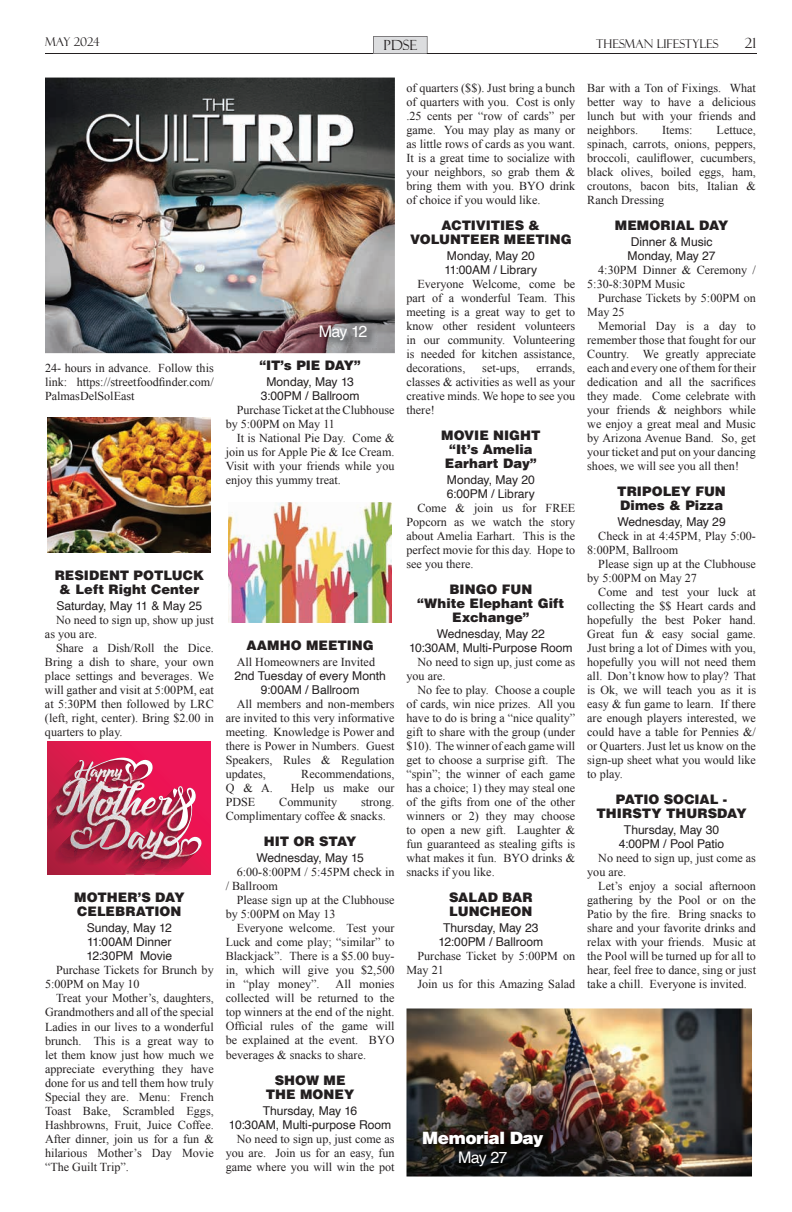
<style>
.page{position:relative;width:792px;height:1212px;background:#fff}
.page>*{position:absolute;margin:0;border:0;box-sizing:border-box;transform-origin:0 0}
.t1{font:900 17px "Helvetica";letter-spacing:-.025em;color:#fff}
.t2{font:16px "Helvetica";letter-spacing:-.05em;color:#fff}
.t3{font:14px "Felix Titling";color:#231f20}
.t4{font:900 13.1px/14px "Helvetica";letter-spacing:.005em;color:#231f20;text-align:center}
.t5{font:12.1px/14px "Times New Roman";color:#231f20;text-align:justify}
.t6{font:12.1px/14px "Helvetica";letter-spacing:-.005em;color:#231f20;text-align:center}
.t7{font:12px "Felix Titling";color:#231f20}
</style>
<div class="page">
<hr style="left:45px;top:53px;width:712px;height:1px;background:#231f20">
<svg style="left:373px;top:36px;width:54px;height:18px"></svg>
<img style="left:48px;top:417px;width:163px;height:135px">
<svg style="left:48px;top:741px;width:163px;height:133px;background:#e11f56"></svg>
<img style="left:229px;top:502px;width:163px;height:120px">
<img style="left:406px;top:1008px;width:346px;height:168px">
<img style="left:45px;top:78px;width:350px;height:275px">
<img style="left:319px;top:324px;width:58px;height:26px">
<img style="left:422px;top:1130px;width:130px;height:45px">
<img style="left:48px;top:757px;width:138px;height:111px">
<img style="left:63px;top:770px;width:77px;height:9px">
<p class="t7" style="left:45px;top:35px;width:56px">MAY 2024</p>
<p class="t3" style="left:384px;top:37px;width:35px">PDSE</p>
<p class="t7" style="left:596px;top:37px;width:124px">THESMAN LIFESTYLES</p>
<p class="t3" style="left:745px;top:35px;width:13px">21</p>
<p class="t5" style="left:45px;top:361px;width:170px">24- hours in advance. Follow this link: https://streetfoodfinder.com/ PalmasDelSolEast</p>
<h2 class="t2" style="left:319px;top:319px;width:50px">May 12</h2>
<p class="t4" style="left:259px;top:358px;width:103px">“IT’s PIE DAY”</p>
<p class="t6" style="left:261px;top:375px;width:100px">Monday, May 13<br>3:00PM / Ballroom</p>
<p class="t5" style="left:226px;top:403px;width:170px;text-indent:11px">Purchase Ticket at the Clubhouse by 5:00PM on May 11</p>
<p class="t5" style="left:226px;top:431px;width:170px;text-indent:11px">It is National Pie Day. Come &amp; join us for Apple Pie &amp; Ice Cream.<br>Visit with your friends while you enjoy this yummy treat.</p>
<p class="t4" style="left:55px;top:568px;width:151px">RESIDENT POTLUCK &amp; Left Right Center</p>
<p class="t6" style="left:57px;top:599px;width:147px">Saturday, May 11 &amp; May 25</p>
<p class="t5" style="left:45px;top:613px;width:170px;text-indent:11px">No need to sign up, show up just as you are.</p>
<p class="t5" style="left:45px;top:641px;width:170px;text-indent:11px">Share a Dish/Roll the Dice.<br>Bring a dish to share, your own place settings and beverages. We will gather and visit at 5:00PM, eat at 5:30PM then followed by LRC (left, right, center). Bring $2.00 in quarters to play.</p>
<p class="t4" style="left:74px;top:890px;width:112px;text-align:left">MOTHER’S DAY<br>CELEBRATION</p>
<p class="t6" style="left:86px;top:921px;width:87px;text-align:justify">Sunday, May 12<br>11:00AM Dinner 12:30PM Movie</p>
<p class="t5" style="left:45px;top:963px;width:170px;text-indent:11px">Purchase Tickets for Brunch by<br>5:00PM on May 10</p>
<p class="t5" style="left:45px;top:991px;width:170px;text-indent:11px">Treat your Mother’s, daughters, Grandmothers and all of the special Ladies in our lives to a wonderful brunch. This is a great way to let them know just how much we appreciate everything they have done for us and tell them how truly Special they are. Menu: French Toast Bake, Scrambled Eggs, Hashbrowns, Fruit, Juice Coffee.<br>After dinner, join us for a fun &amp; hilarious Mother’s Day Movie “The Guilt Trip”.</p>
<p class="t4" style="left:246px;top:638px;width:129px">AAMHO MEETING</p>
<p class="t5" style="left:237px;top:655px;width:140px">All Homeowners are Invited</p>
<p class="t6" style="left:234px;top:669px;width:153px">2nd Tuesday of every Month<br>9:00AM / Ballroom</p>
<p class="t5" style="left:226px;top:697px;width:170px;text-indent:11px">All members and non-members are invited to this very informative meeting. Knowledge is Power and there is Power in Numbers. Guest Speakers, Rules &amp; Regulation updates,</p>
<p class="t5" style="left:301px;top:767px;width:95px">Recommendations,</p>
<p class="t5" style="left:226px;top:781px;width:49px">Q &amp; A.</p>
<p class="t5" style="left:291px;top:781px;width:105px">Help us make our</p>
<p class="t5" style="left:226px;top:795px;width:31px">PDSE</p>
<p class="t5" style="left:279px;top:795px;width:59px">Community</p>
<p class="t5" style="left:226px;top:795px;width:170px;text-indent:135px">strong.<br>Complimentary coffee &amp; snacks.</p>
<p class="t4" style="left:264px;top:834px;width:94px">HIT OR STAY</p>
<p class="t6" style="left:256px;top:851px;width:109px">Wednesday, May 15</p>
<p class="t5" style="left:226px;top:865px;width:170px;text-indent:11px">6:00-8:00PM / 5:45PM check in / Ballroom</p>
<p class="t5" style="left:226px;top:893px;width:170px;text-indent:11px">Please sign up at the Clubhouse by 5:00PM on May 13</p>
<p class="t5" style="left:226px;top:921px;width:170px;text-indent:11px">Everyone welcome. Test your Luck and come play; “similar” to Blackjack”. There is a $5.00 buy&shy;in, which will give you $2,500 in “play money”.</p>
<p class="t5" style="left:226px;top:977px;width:170px;text-indent:110px">All monies collected will be returned to the top winners at the end of the night.<br>Official rules of the game will be explained at the event. BYO beverages &amp; snacks to share.</p>
<p class="t4" style="left:266px;top:1072px;width:90px">SHOW ME<br>THE MONEY</p>
<p class="t6" style="left:229px;top:1103px;width:164px">Thursday, May 16<br>10:30AM, Multi-purpose Room</p>
<p class="t5" style="left:226px;top:1131px;width:170px;text-indent:11px">No need to sign up, just come as you are. Join us for an easy, fun game where you will win the pot</p>
<p class="t5" style="left:406px;top:81px;width:170px">of quarters ($$). Just bring a bunch of quarters with you. Cost is only .25 cents per “row of cards” per game. You may play as many or as little rows of cards as you want.<br>It is a great time to socialize with your neighbors, so grab them &amp; bring them with you. BYO drink of choice if you would like.</p>
<p class="t4" style="left:410px;top:218px;width:163px">ACTIVITIES &amp;<br>VOLUNTEER MEETING</p>
<p class="t6" style="left:444px;top:249px;width:94px;text-align:left">Monday, May 20<br>11:00AM / Library</p>
<p class="t5" style="left:407px;top:277px;width:170px;text-indent:11px">Everyone Welcome, come be part of a wonderful Team. This meeting is a great way to get to know other resident volunteers in our community. Volunteering is needed for kitchen assistance, decorations,</p>
<p class="t5" style="left:407px;top:361px;width:170px;text-indent:130px">errands, classes &amp; activities as well as your creative minds. We hope to see you there!</p>
<p class="t4" style="left:441px;top:428px;width:101px">MOVIE NIGHT “It’s Amelia<br>Earhart Day”</p>
<p class="t6" style="left:447px;top:473px;width:90px;text-align:left">Monday, May 20<br>6:00PM / Library</p>
<p class="t5" style="left:407px;top:501px;width:170px;text-indent:11px">Come &amp; join us for FREE Popcorn as we watch the story about Amelia Earhart. This is the perfect movie for this day. Hope to see you there.</p>
<p class="t4" style="left:417px;top:582px;width:149px">BINGO FUN<br>“White Elephant Gift<br>Exchange”</p>
<p class="t6" style="left:409px;top:627px;width:165px">Wednesday, May 22<br>10:30AM, Multi-Purpose Room</p>
<p class="t5" style="left:407px;top:655px;width:170px;text-indent:11px">No need to sign up, just come as you are.</p>
<p class="t5" style="left:407px;top:683px;width:170px;text-indent:11px">No fee to play. Choose a couple of cards, win nice prizes. All you have to do is bring a “nice quality” gift to share with the group (under $10). The winner of each game will get to choose a surprise gift. The “spin”; the winner of each game has a choice; 1) they may steal one of the gifts from one of the other winners or 2) they may choose to open a new gift. Laughter &amp; fun guaranteed as stealing gifts is what makes it fun. BYO drinks &amp; snacks if you like.</p>
<p class="t4" style="left:449px;top:890px;width:85px;text-align:left">SALAD BAR<br>LUNCHEON</p>
<p class="t6" style="left:439px;top:921px;width:106px">Thursday, May 23<br>12:00PM / Ballroom</p>
<p class="t5" style="left:407px;top:949px;width:170px;text-indent:11px">Purchase Ticket by 5:00PM on<br>May 21</p>
<p class="t5" style="left:418px;top:977px;width:159px">Join us for this Amazing Salad</p>
<p class="t5" style="left:482px;top:361px;width:39px">set-ups,</p>
<p class="t5" style="left:587px;top:81px;width:170px">Bar with a Ton of Fixings. What better way to have a delicious lunch but with your friends and neighbors.</p>
<p class="t5" style="left:587px;top:123px;width:170px;text-indent:129px">Lettuce, spinach, carrots, onions, peppers, broccoli, cauliflower, cucumbers, black olives, boiled eggs, ham, croutons, bacon bits, Italian &amp; Ranch Dressing</p>
<p class="t4" style="left:615px;top:218px;width:115px">MEMORIAL DAY</p>
<p class="t6" style="left:628px;top:235px;width:89px;text-align:left">Dinner &amp; Music<br>Monday, May 27</p>
<p class="t5" style="left:587px;top:263px;width:170px;text-indent:11px">4:30PM Dinner &amp; Ceremony /<br>5:30-8:30PM Music</p>
<p class="t5" style="left:587px;top:291px;width:170px;text-indent:11px">Purchase Tickets by 5:00PM on<br>May 25</p>
<p class="t5" style="left:587px;top:319px;width:170px;text-indent:11px">Memorial Day is a day to remember those that fought for our Country. We greatly appreciate each and every one of them for their dedication and all the sacrifices they made. Come celebrate with your friends &amp; neighbors while we enjoy a great meal and Music by Arizona Avenue Band. So, get your ticket and put on your dancing shoes, we will see you all then!</p>
<p class="t4" style="left:617px;top:484px;width:110px;text-align:left">TRIPOLEY FUN<br>Dimes &amp; Pizza</p>
<p class="t6" style="left:617px;top:515px;width:110px">Wednesday, May 29</p>
<p class="t5" style="left:587px;top:529px;width:170px;text-indent:11px">Check in at 4:45PM, Play 5:00-<br>8:00PM, Ballroom</p>
<p class="t5" style="left:587px;top:557px;width:170px;text-indent:11px">Please sign up at the Clubhouse by 5:00PM on May 27</p>
<p class="t5" style="left:587px;top:585px;width:170px;text-indent:11px">Come and test your luck at collecting the $$ Heart cards and hopefully the best Poker hand.<br>Great fun &amp; easy social game.<br>Just bring a lot of Dimes with you, hopefully you will not need them all. Don’t know how to play? That is Ok, we will teach you as it is easy &amp; fun game to learn. If there are enough players interested, we could have a table for Pennies &amp;/ or Quarters. Just let us know on the sign-up sheet what you would like to play.</p>
<p class="t4" style="left:597px;top:792px;width:151px">PATIO SOCIAL -<br>THIRSTY THURSDAY</p>
<p class="t6" style="left:619px;top:823px;width:107px">Thursday, May 30<br>4:00PM / Pool Patio</p>
<p class="t5" style="left:587px;top:851px;width:170px;text-indent:11px">No need to sign up, just come as you are.</p>
<p class="t5" style="left:587px;top:879px;width:170px;text-indent:11px">Let’s enjoy a social afternoon gathering by the Pool or on the Patio by the fire. Bring snacks to share and your favorite drinks and relax with your friends. Music at the Pool will be turned up for all to hear, feel free to dance, sing or just take a chill. Everyone is invited.</p>
<p class="t5" style="left:662px;top:123px;width:32px">Items:</p>
<h1 class="t1" style="left:422px;top:1126px;width:123px">Memorial Day</h1>
<h2 class="t2" style="left:458px;top:1144px;width:51px">May 27</h2>
</div>
